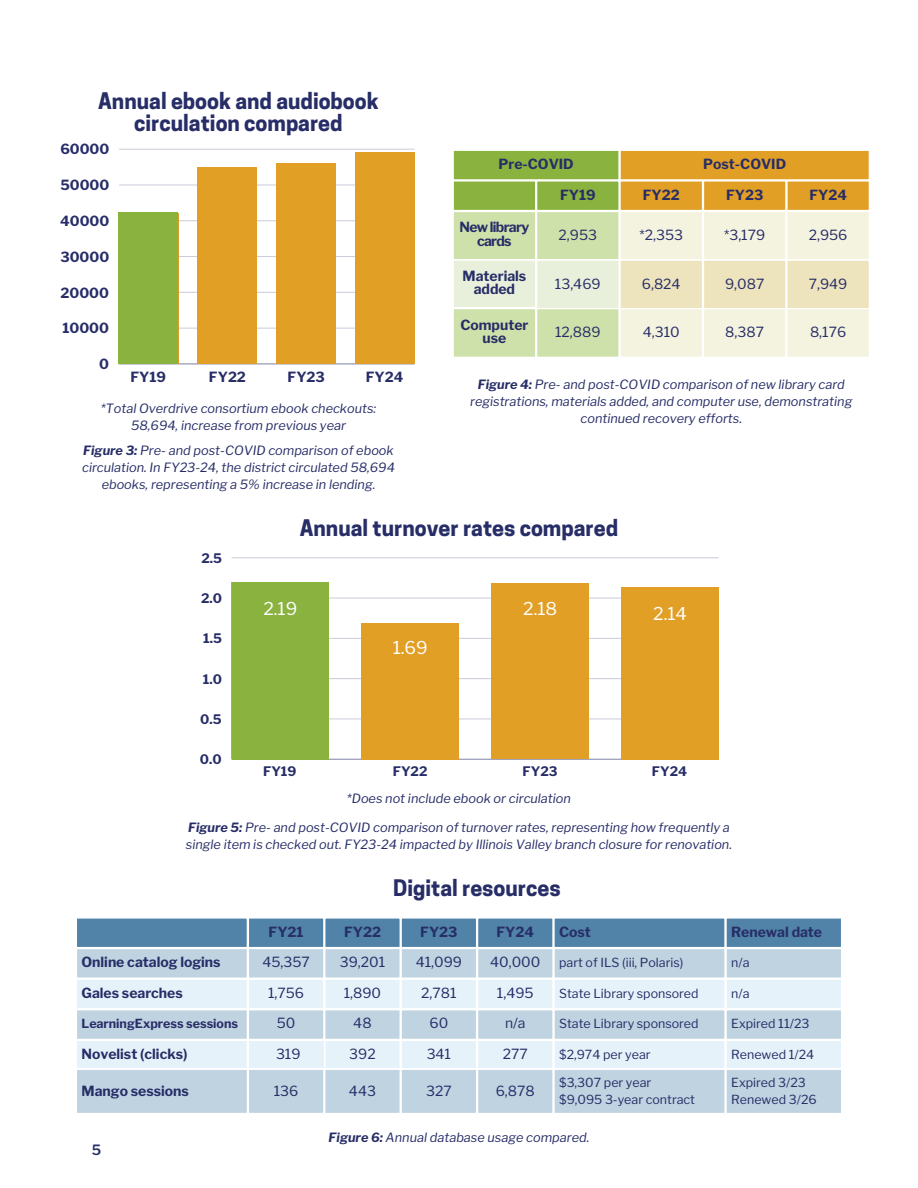
<style>
.page{position:relative;width:918px;height:1188px;background:#fff}
.page>*{position:absolute;margin:0;border:0;box-sizing:border-box;transform-origin:0 0}
.t1{font:700 21.45px/22.5px "Cooper Hewitt";color:#272d67;text-align:center}
.t2{font:17.55px "Libre Franklin";color:#fff}
.t3{font:600 14.1px "Libre Franklin";color:#272d67}
.t4{font:700 13.95px/13.5px "Libre Franklin";color:#272d67;text-align:center}
.t5{font:13.95px "Libre Franklin";color:#272d67}
.t6{font:700 13.95px/13.5px "Libre Franklin";letter-spacing:-.05em;color:#272d67;text-align:center}
.t7{font:700 13.05px "Libre Franklin";color:#272d67}
.t8{font:italic 12.75px/17px "Libre Franklin";color:#272d67;text-align:center}
.t9{font:12.45px "Libre Franklin";color:#272d67}
.t10{font:700 12.45px "Libre Franklin";color:#272d67}
.s1{font-weight:700}
</style>
<div class="page">
<hr style="left:119px;top:363px;width:296px;height:1px;background:#b2b4c9">
<hr style="left:119px;top:328px;width:296px;height:1px;background:#dddee7">
<hr style="left:119px;top:292px;width:296px;height:1px;background:#d2d3df">
<hr style="left:119px;top:256px;width:296px;height:1px;background:#cccddb">
<hr style="left:119px;top:220px;width:296px;height:1px;background:#d7d8e2">
<hr style="left:119px;top:185px;width:296px;height:1px;background:#e5e6ed">
<hr style="left:119px;top:149px;width:296px;height:1px;background:#d9dae4">
<div style="left:198px;top:167px;width:59px;height:197px;background:#e29f25"></div>
<div style="left:277px;top:164px;width:59px;height:200px;background:#e29f25"></div>
<div style="left:355px;top:153px;width:60px;height:211px;background:#e29f25"></div>
<div style="left:119px;top:212px;width:59px;height:152px;background:#8ab23f"></div>
<svg style="left:453px;top:150px;width:416px;height:207px;background:#ddd9a3"></svg>
<hr style="left:232px;top:759px;width:487px;height:1px;background:#272d67;opacity:.6">
<hr style="left:232px;top:719px;width:487px;height:1px;background:#e8e8ee">
<hr style="left:232px;top:678px;width:487px;height:1px;background:#d0d1de">
<hr style="left:232px;top:638px;width:487px;height:1px;background:#d1d2de">
<hr style="left:232px;top:598px;width:487px;height:1px;background:#e0e1e9">
<hr style="left:232px;top:557px;width:487px;height:1px;background:#d8d9e3">
<div style="left:361px;top:623px;width:98px;height:136px;background:#e29f25"></div>
<div style="left:491px;top:584px;width:98px;height:175px;background:#e29f25"></div>
<div style="left:621px;top:587px;width:98px;height:172px;background:#e29f25"></div>
<div style="left:232px;top:582px;width:97px;height:178px;background:#8ab23f"></div>
<svg style="left:77px;top:918px;width:764px;height:195px;background:#bed3e1"></svg>
<h4 class="t1" style="left:98px;top:92px;width:282px">Annual ebook and audiobook circulation compared</h4>
<p class="t4" style="left:60px;top:143px;width:51px">60000</p>
<p class="t4" style="left:60px;top:178px;width:50px">50000</p>
<p class="t4" style="left:60px;top:214px;width:51px">40000</p>
<p class="t4" style="left:60px;top:250px;width:50px">30000</p>
<p class="t4" style="left:61px;top:286px;width:50px">20000</p>
<p class="t4" style="left:62px;top:322px;width:48px">10000</p>
<p class="t4" style="left:99px;top:357px;width:11px">0</p>
<p class="t4" style="left:130px;top:370px;width:37px">FY19</p>
<p class="t4" style="left:209px;top:370px;width:38px">FY22</p>
<h1 class="t4" style="left:288px;top:370px;width:39px">FY23</h1>
<h5 class="t4" style="left:366px;top:370px;width:39px">FY24</h5>
<h3 class="t8" style="left:101px;top:400px;width:277px">*Total Overdrive consortium ebook checkouts:<br>58,694, increase from previous year</h3>
<h4 class="t8" style="left:82px;top:442px;width:314px"><span class="s1">Figure 3:</span> Pre- and post-COVID comparison of ebook circulation. In FY23-24, the district circulated 58,694 ebooks, representing a 5% increase in lending.</h4>
<h5 class="t4" style="left:499px;top:157px;width:77px">Pre-COVID</h5>
<h5 class="t4" style="left:703px;top:157px;width:84px">Post-COVID</h5>
<h4 class="t6" style="left:460px;top:221px;width:71px">New library cards</h4>
<h4 class="t4" style="left:463px;top:269px;width:65px">Materials added</h4>
<h5 class="t4" style="left:460px;top:318px;width:70px">Computer use</h5>
<p class="t4" style="left:560px;top:188px;width:37px">FY19</p>
<h5 class="t4" style="left:643px;top:188px;width:38px">FY22</h5>
<p class="t4" style="left:726px;top:188px;width:39px">FY23</p>
<p class="t4" style="left:809px;top:188px;width:39px">FY24</p>
<h5 class="t5" style="left:559px;top:227px;width:40px">2,953</h5>
<h5 class="t5" style="left:555px;top:275px;width:47px">13,469</h5>
<h4 class="t5" style="left:555px;top:324px;width:47px">12,889</h4>
<h3 class="t5" style="left:640px;top:227px;width:45px">*2,353</h3>
<h3 class="t5" style="left:642px;top:275px;width:40px">6,824</h3>
<h3 class="t5" style="left:643px;top:324px;width:38px">4,310</h3>
<h5 class="t5" style="left:724px;top:227px;width:43px">*3,179</h5>
<h5 class="t5" style="left:725px;top:275px;width:41px">9,087</h5>
<h5 class="t5" style="left:725px;top:324px;width:40px">8,387</h5>
<h5 class="t5" style="left:809px;top:227px;width:40px">2,956</h5>
<h5 class="t5" style="left:809px;top:275px;width:40px">7,949</h5>
<h5 class="t5" style="left:810px;top:324px;width:38px">8,176</h5>
<h5 class="t8" style="left:470px;top:376px;width:384px"><span class="s1">Figure 4:</span> Pre- and post-COVID comparison of new library card registrations, materials added, and computer use, demonstrating continued recovery efforts.</h5>
<p class="t7" style="left:201px;top:550px;width:22px">2.5</p>
<p class="t7" style="left:201px;top:590px;width:22px">2.0</p>
<p class="t7" style="left:203px;top:631px;width:20px">1.5</p>
<p class="t7" style="left:203px;top:671px;width:21px">1.0</p>
<p class="t7" style="left:200px;top:711px;width:23px">0.5</p>
<p class="t7" style="left:200px;top:752px;width:23px">0.0</p>
<h2 class="t1" style="left:300px;top:520px;width:320px">Annual turnover rates compared</h2>
<h2 class="t2" style="left:263px;top:598px;width:35px">2.19</h2>
<h5 class="t2" style="left:393px;top:637px;width:37px">1.69</h5>
<h5 class="t2" style="left:523px;top:598px;width:36px">2.18</h5>
<h1 class="t2" style="left:653px;top:603px;width:35px">2.14</h1>
<h5 class="t7" style="left:263px;top:764px;width:35px">FY19</h5>
<h1 class="t7" style="left:393px;top:764px;width:36px">FY22</h1>
<p class="t7" style="left:523px;top:764px;width:37px">FY23</p>
<p class="t7" style="left:652px;top:764px;width:37px">FY24</p>
<h2 class="t8" style="left:347px;top:790px;width:225px">*Does not include ebook or circulation</h2>
<h2 class="t8" style="left:186px;top:819px;width:548px;text-align:left"><span class="s1">Figure 5:</span> Pre- and post-COVID comparison of turnover rates, representing how frequently a single item is checked out. FY23-24 impacted by Illinois Valley branch closure for renovation.</h2>
<h3 class="t4" style="left:82px;top:955px;width:141px">Online catalog logins</h3>
<h3 class="t4" style="left:82px;top:986px;width:103px">Gales searches</h3>
<h4 class="t10" style="left:82px;top:1016px;width:158px">LearningExpress sessions</h4>
<h5 class="t4" style="left:82px;top:1047px;width:107px">Novelist (clicks)</h5>
<h5 class="t4" style="left:82px;top:1084px;width:109px">Mango sessions</h5>
<p class="t3" style="left:92px;top:1141px;width:11px">5</p>
<p class="t1" style="left:393px;top:880px;width:169px">Digital resources</p>
<h5 class="t4" style="left:269px;top:925px;width:37px">FY21</h5>
<p class="t4" style="left:344px;top:925px;width:38px">FY22</p>
<h5 class="t4" style="left:420px;top:925px;width:39px">FY23</h5>
<h5 class="t4" style="left:496px;top:925px;width:39px">FY24</h5>
<h4 class="t5" style="left:262px;top:954px;width:49px">45,357</h4>
<h5 class="t5" style="left:268px;top:984px;width:38px">1,756</h5>
<h5 class="t5" style="left:277px;top:1015px;width:20px">50</h5>
<h6 class="t5" style="left:276px;top:1046px;width:26px">319</h6>
<p class="t5" style="left:274px;top:1082px;width:26px">136</p>
<p class="t5" style="left:340px;top:954px;width:47px">39,201</p>
<h4 class="t5" style="left:344px;top:984px;width:39px">1,890</h4>
<h5 class="t5" style="left:353px;top:1015px;width:20px">48</h5>
<h5 class="t5" style="left:349px;top:1046px;width:28px">392</h5>
<h4 class="t5" style="left:349px;top:1082px;width:28px">443</h4>
<h5 class="t5" style="left:416px;top:954px;width:48px">41,099</h5>
<h5 class="t5" style="left:421px;top:984px;width:37px">2,781</h5>
<h3 class="t5" style="left:430px;top:1015px;width:20px">60</h3>
<h5 class="t5" style="left:427px;top:1046px;width:26px">341</h5>
<h5 class="t5" style="left:426px;top:1082px;width:27px">327</h5>
<p class="t5" style="left:490px;top:954px;width:52px">40,000</p>
<h5 class="t5" style="left:497px;top:984px;width:38px">1,495</h5>
<h5 class="t5" style="left:505px;top:1015px;width:22px">n/a</h5>
<h3 class="t5" style="left:503px;top:1046px;width:27px">277</h3>
<h5 class="t5" style="left:496px;top:1082px;width:41px">6,878</h5>
<p class="t4" style="left:559px;top:925px;width:33px">Cost</p>
<h5 class="t9" style="left:559px;top:955px;width:126px">part of ILS (iii, Polaris)</h5>
<h4 class="t9" style="left:559px;top:986px;width:141px">State Library sponsored</h4>
<p class="t9" style="left:559px;top:1016px;width:141px">State Library sponsored</p>
<p class="t9" style="left:559px;top:1047px;width:93px">$2,974 per year</p>
<p class="t9" style="left:559px;top:1075px;width:94px">$3,307 per year</p>
<p class="t9" style="left:559px;top:1092px;width:137px">$9,095 3-year contract</p>
<h5 class="t8" style="left:329px;top:1129px;width:262px"><span class="s1">Figure 6:</span> Annual database usage compared.</h5>
<p class="t4" style="left:731px;top:925px;width:92px">Renewal date</p>
<p class="t9" style="left:731px;top:955px;width:20px">n/a</p>
<h4 class="t9" style="left:731px;top:986px;width:20px">n/a</h4>
<p class="t9" style="left:731px;top:1016px;width:80px">Expired 11/23</p>
<p class="t9" style="left:731px;top:1047px;width:85px">Renewed 1/24</p>
<p class="t9" style="left:731px;top:1075px;width:76px">Expired 3/23</p>
<p class="t9" style="left:731px;top:1092px;width:87px">Renewed 3/26</p>
</div>
